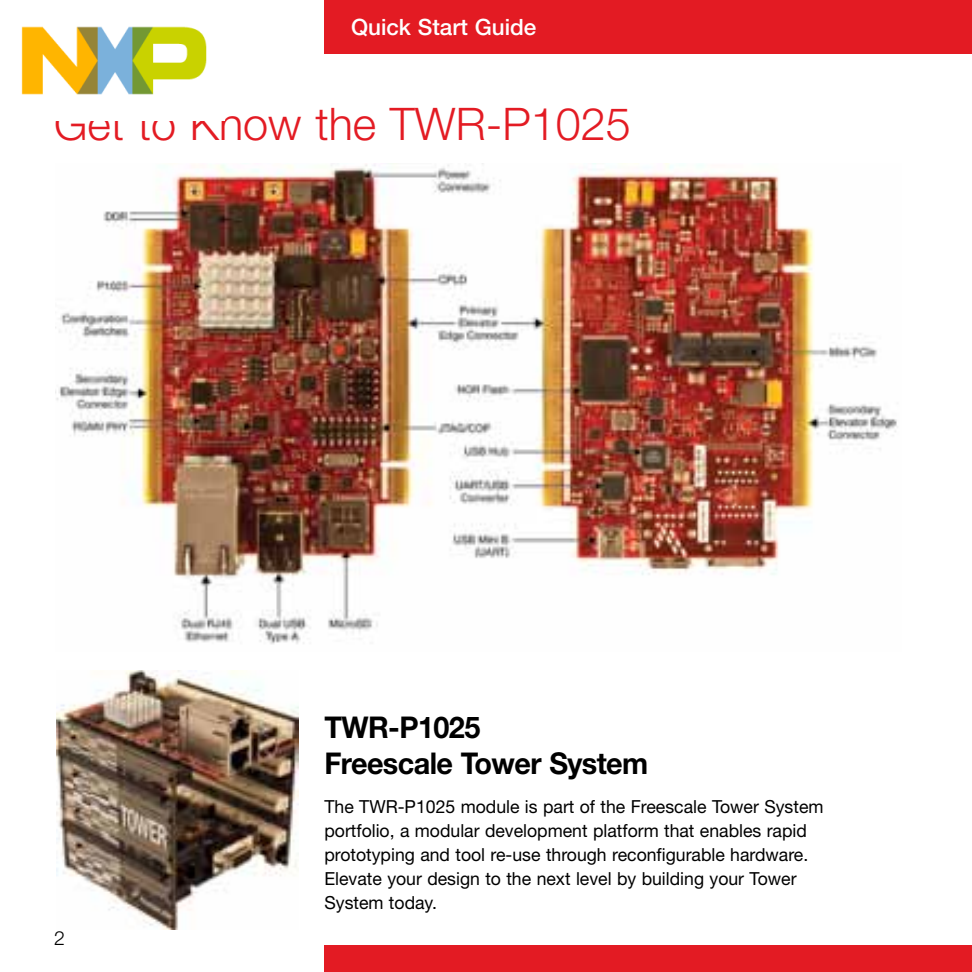
<style>
.page{position:relative;width:972px;height:972px;background:#fff}
.page>*{position:absolute;margin:0;border:0;box-sizing:border-box;transform-origin:0 0}
.t1{font:300 45px "Helvetica Neue LT Pro";color:#e31b23}
.t2{font:700 30px/36px "Helvetica Neue LT Pro";letter-spacing:-.02em;color:#000;scale:.96 1}
.t3{font:500 22.5px "Helvetica Neue LT Pro";color:#fff}
.t4{font:300 19.5px "Helvetica Neue LT Pro";color:#000}
.t5{font:18px/24px "Helvetica Neue LT Pro";color:#000}
</style>
<div class="page">
<div style="left:324px;top:0;width:648px;height:54px;background:#e31b23"></div>
<div style="left:324px;top:945px;width:648px;height:27px;background:#e31b23"></div>
<img style="left:56px;top:163px;width:841px;height:481px">
<img style="left:57px;top:671px;width:242px;height:259px">
<img style="left:21px;top:26px;width:186px;height:69px">
<p class="t3" style="left:351px;top:13px;width:187px">Quick Start Guide</p>
<h1 class="t1" style="left:54px;top:97px;width:578px">Get to Know the TWR-P1025</h1>
<p class="t4" style="left:54px;top:926px;width:12px">2</p>
<h2 class="t2" style="left:324px;top:709px;width:339px">TWR-P1025<br>Freescale Tower System</h2>
<p class="t5" style="left:324px;top:794px;width:501px">The TWR-P1025 module is part of the Freescale Tower System portfolio, a modular development platform that enables rapid prototyping and tool re-use through reconfigurable hardware.<br>Elevate your design to the next level by building your Tower System today.</p>
</div>
